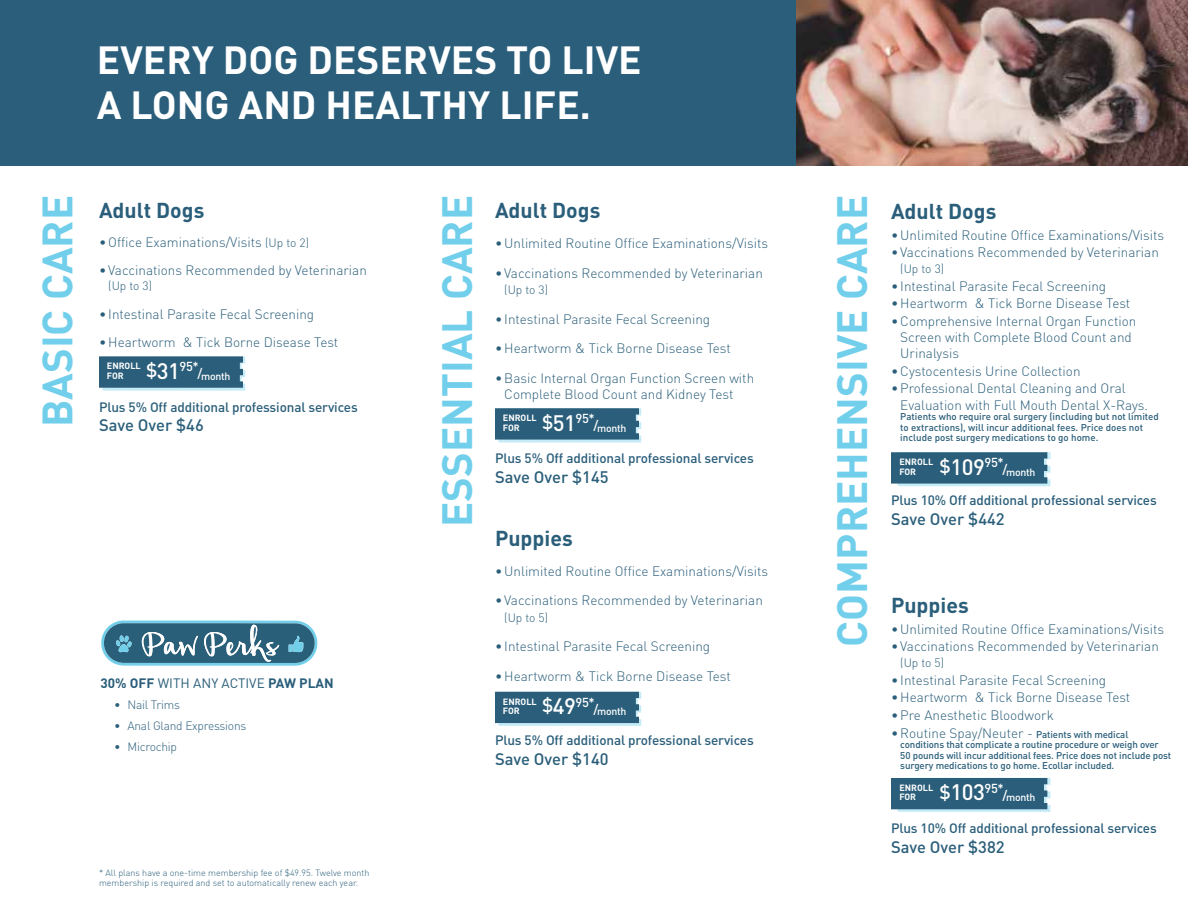
<style>
.page{position:relative;width:1188px;height:918px;background:#fff}
.page>*{position:absolute;margin:0;border:0;box-sizing:border-box;transform-origin:0 0}
.t1{font:700 41.85px "DIN";color:#71cfeb}
.t2{font:700 38.85px/44.5px "DIN";color:#fff}
.t3{font:500 22.2px "DIN";letter-spacing:-.02em;color:#fff}
.t4{font:700 21.3px "DIN";color:#2a5e7a}
.t5{font:500 16.5px "DIN";color:#2a5e7a}
.t6{font:300 13.5px/16.2px "DIN";color:#2a5e7a}
.t7{font:500 13.5px "DIN";letter-spacing:-.01em;color:#2a5e7a}
.t8{font:700 13.5px "DIN";color:#2a5e7a}
.t9{font:300 12px "DIN";letter-spacing:-.02em;color:#2a5e7a}
.t10{font:500 10.5px "DIN";letter-spacing:-.025em;color:#fff}
.t11{font:500 9.75px/10.5px "DIN";letter-spacing:-.01em;color:#2a5e7a}
.t12{font:300 9px/10.5px "DIN";color:#2a5e7a}
.t13{font:700 9px/9.4px "DIN";color:#fff}
.s1{font-size:12px}
.s2{font-weight:500;font-size:22.2px}
.s3{font-size:12.9px}
.s4{font-weight:400}
.s5{font-size:18.6px}
.s6{font-weight:500;font-size:9.75px}
</style>
<div class="page">
<svg style="left:99px;top:356px;width:147px;height:35px;background:#40718a"></svg>
<svg style="left:891px;top:452px;width:160px;height:34px;background:#3b6d87"></svg>
<svg style="left:495px;top:408px;width:147px;height:35px;background:#40718a"></svg>
<svg style="left:495px;top:692px;width:147px;height:34px;background:#3c6e88"></svg>
<svg style="left:891px;top:778px;width:160px;height:34px;background:#3b6d87"></svg>
<svg style="left:101px;top:621px;width:217px;height:45px;background:#598ba1"></svg>
<div style="left:0;top:0;width:796px;height:166px;background:#2a5e7a"></div>
<img style="left:796px;top:0;width:392px;height:166px">
<h2 class="t2" style="left:97px;top:36px;width:546px">EVERY DOG DESERVES TO LIVE<br>A LONG AND HEALTHY LIFE.</h2>
<h1 class="t1" style="left:30px;top:427px;width:234px;rotate:-90deg">BASIC CARE</h1>
<h3 class="t4" style="left:99px;top:197px;width:107px">Adult Dogs</h3>
<p class="t6" style="left:99px;top:234px;width:212px">•Office Examinations/Visits <span class="s1">(Up to 2)</span></p>
<p class="t6" style="left:99px;top:262px;width:269px">• Vaccinations Recommended by Veterinarian</p>
<p class="t9" style="left:108px;top:279px;width:45px">(Up to 3)</p>
<p class="t6" style="left:99px;top:306px;width:217px">• Intestinal Parasite Fecal Screening</p>
<p class="t6" style="left:99px;top:334px;width:241px">•Heartworm &amp; Tick Borne Disease Test</p>
<p class="t13" style="left:107px;top:361px;width:93px">ENROLL<br>FOR <sup>$</sup><span class="s2">31</span><sup>95*</sup></p>
<p class="t10" style="left:198px;top:369px;width:34px"><span class="s3">/</span>month</p>
<p class="t7" style="left:99px;top:398px;width:260px">Plus 5% Off additional professional services</p>
<p class="t5" style="left:99px;top:415px;width:106px">Save Over $46</p>
<p class="t8" style="left:100px;top:674px;width:235px">30% OFF <span class="s4">WITH ANY ACTIVE</span> PAW PLAN</p>
<p class="t9" style="left:114px;top:697px;width:67px">• Nail Trims</p>
<p class="t9" style="left:114px;top:718px;width:134px">• Anal Gland Expressions</p>
<p class="t9" style="left:114px;top:740px;width:65px">• Microchip</p>
<p class="t12" style="left:99px;top:867px;width:272px">* All plans have a one-time membership fee of $49.95. Twelve month membership is required and set to automatically renew each year.</p>
<h1 class="t1" style="left:430px;top:527px;width:333px;rotate:-90deg">ESSENTIAL CARE</h1>
<h1 class="t1" style="left:825px;top:647px;width:453px;rotate:-90deg">COMPREHENSIVE CARE</h1>
<h3 class="t4" style="left:495px;top:197px;width:107px">Adult Dogs</h3>
<p class="t6" style="left:495px;top:235px;width:275px">•Unlimited Routine Office Examinations/Visits</p>
<p class="t6" style="left:495px;top:265px;width:269px">• Vaccinations Recommended by Veterinarian</p>
<p class="t9" style="left:504px;top:282px;width:45px">(Up to 3)</p>
<p class="t6" style="left:495px;top:311px;width:217px">• Intestinal Parasite Fecal Screening</p>
<p class="t6" style="left:495px;top:340px;width:237px">•Heartworm &amp; Tick Borne Disease Test</p>
<p class="t6" style="left:504px;top:370px;width:251px;text-indent:-9px">•Basic Internal Organ Function Screen with<br>Complete Blood Count and Kidney Test</p>
<p class="t13" style="left:503px;top:413px;width:93px">ENROLL<br>FOR <sup>$</sup><span class="s2">51</span><sup>95*</sup></p>
<p class="t10" style="left:594px;top:421px;width:34px"><span class="s3">/</span>month</p>
<p class="t7" style="left:495px;top:450px;width:260px">Plus 5% Off additional professional services</p>
<p class="t5" style="left:495px;top:467px;width:115px">Save Over $145</p>
<h3 class="t4" style="left:495px;top:524px;width:79px">Puppies</h3>
<p class="t6" style="left:495px;top:563px;width:275px">•Unlimited Routine Office Examinations/Visits</p>
<p class="t6" style="left:495px;top:592px;width:269px">• Vaccinations Recommended by Veterinarian</p>
<p class="t9" style="left:504px;top:610px;width:45px">(Up to 5)</p>
<p class="t6" style="left:495px;top:638px;width:217px">• Intestinal Parasite Fecal Screening</p>
<p class="t6" style="left:495px;top:668px;width:237px">•Heartworm &amp; Tick Borne Disease Test</p>
<p class="t13" style="left:503px;top:696px;width:93px">ENROLL<br>FOR <sup>$</sup><span class="s2">49</span><sup>95*</sup></p>
<p class="t10" style="left:594px;top:705px;width:34px"><span class="s3">/</span>month</p>
<p class="t7" style="left:495px;top:732px;width:260px">Plus 5% Off additional professional services</p>
<p class="t5" style="left:495px;top:748px;width:115px">Save Over $140</p>
<h3 class="t4" style="left:891px;top:197px;width:107px">Adult Dogs</h3>
<p class="t6" style="left:891px;top:226px;width:275px">•Unlimited Routine Office Examinations/Visits</p>
<p class="t6" style="left:891px;top:244px;width:269px">• Vaccinations Recommended by Veterinarian</p>
<p class="t9" style="left:900px;top:262px;width:45px">(Up to 3)</p>
<p class="t6" style="left:891px;top:278px;width:217px">• Intestinal Parasite Fecal Screening</p>
<p class="t6" style="left:891px;top:295px;width:241px">•Heartworm &amp; Tick Borne Disease Test</p>
<p class="t6" style="left:900px;top:313px;width:238px;text-indent:-9px">•Comprehensive Internal Organ Function<br>Screen with Complete Blood Count and<br>Urinalysis</p>
<p class="t6" style="left:891px;top:363px;width:191px">•Cystocentesis Urine Collection</p>
<p class="t6" style="left:900px;top:380px;width:249px;text-indent:-9px">•Professional Dental Cleaning and Oral<br>Evaluation with Full Mouth Dental X-Rays.</p>
<p class="t11" style="left:900px;top:411px;width:260px">Patients who require oral surgery (including but not limited to extractions), will incur additional fees. Price does not include post surgery medications to go home.</p>
<p class="t13" style="left:899px;top:457px;width:35px">ENROLL<br>FOR</p>
<h3 class="t3" style="left:940px;top:452px;width:66px"><span class="s5">$</span>109<sup>95*</sup></h3>
<p class="t10" style="left:1003px;top:465px;width:34px"><span class="s3">/</span>month</p>
<p class="t7" style="left:891px;top:492px;width:267px">Plus 10% Off additional professional services</p>
<p class="t5" style="left:891px;top:509px;width:115px">Save Over $442</p>
<h3 class="t4" style="left:891px;top:591px;width:79px">Puppies</h3>
<p class="t6" style="left:891px;top:621px;width:275px">•Unlimited Routine Office Examinations/Visits</p>
<p class="t6" style="left:891px;top:638px;width:269px">• Vaccinations Recommended by Veterinarian</p>
<p class="t9" style="left:900px;top:656px;width:45px">(Up to 5)</p>
<p class="t6" style="left:891px;top:672px;width:217px">• Intestinal Parasite Fecal Screening</p>
<p class="t6" style="left:891px;top:689px;width:241px">•Heartworm &amp; Tick Borne Disease Test</p>
<p class="t6" style="left:891px;top:707px;width:164px">•Pre Anesthetic Bloodwork</p>
<p class="t6" style="left:891px;top:724px;width:239px">•Routine Spay/Neuter - <span class="s6">Patients with medical</span></p>
<p class="t11" style="left:900px;top:739px;width:273px">conditions that complicate a routine procedure or weigh over<br>50 pounds will incur additional fees. Price does not include post surgery medications to go home. Ecollar included.</p>
<p class="t13" style="left:899px;top:783px;width:35px">ENROLL<br>FOR</p>
<h3 class="t3" style="left:940px;top:778px;width:66px"><span class="s5">$</span>103<sup>95*</sup></h3>
<p class="t10" style="left:1003px;top:791px;width:34px"><span class="s3">/</span>month</p>
<p class="t7" style="left:891px;top:820px;width:267px">Plus 10% Off additional professional services</p>
<p class="t5" style="left:891px;top:837px;width:115px">Save Over $382</p>
</div>
